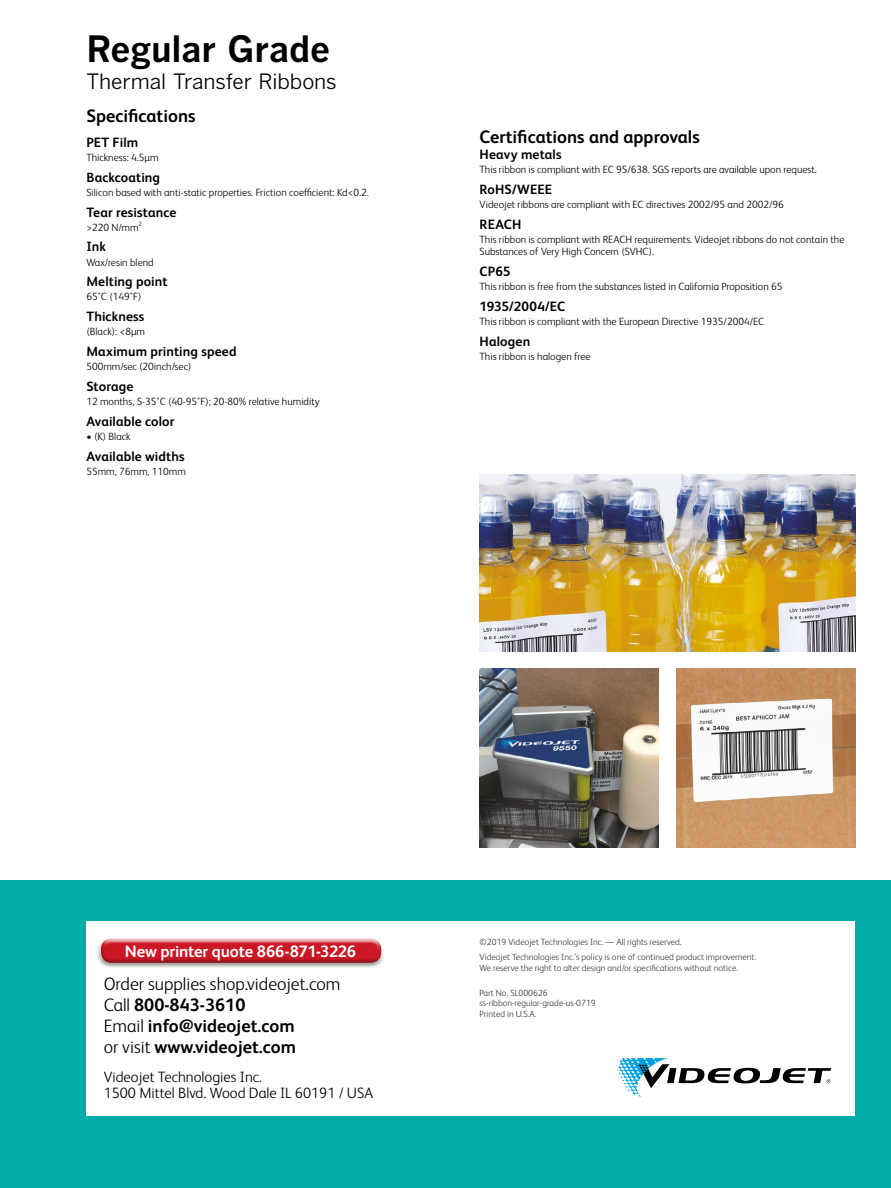
<style>
.page{position:relative;width:891px;height:1188px;background:#fff}
.page>*{position:absolute;margin:0;border:0;box-sizing:border-box;transform-origin:0 0}
.t1{font:700 36px "Benton Gothic";letter-spacing:-.005em;color:#000001}
.t2{font:21px "Benton Gothic";letter-spacing:-.005em;color:#000001}
.t3{font:300 18px/21px "FS Albert Pro";color:#000001}
.t4{font:700 18px "FS Albert Pro";color:#000001}
.t5{font:700 16.5px "FS Albert Pro";letter-spacing:-.015em;color:#fff}
.t6{font:300 15px/16.5px "FS Albert Pro";color:#000001}
.t7{font:700 13.5px "FS Albert Pro";letter-spacing:.01em;color:#000001}
.t8{font:300 10.5px/12px "FS Albert Pro";color:#000001}
.t9{font:300 9px/10.5px "FS Albert Pro";color:#393a38}
.t10{font:300 6.15px "FS Albert Pro";color:#000001}
.s1{font-weight:700}
</style>
<div class="page">
<div style="left:0;top:880px;width:891px;height:308px;background:#00acaa"></div>
<div style="left:86px;top:921px;width:769px;height:195px;background:#fff"></div>
<svg style="left:618px;top:1058px;width:213px;height:39px"></svg>
<img style="left:480px;top:669px;width:179px;height:179px">
<img style="left:676px;top:669px;width:179px;height:179px">
<img style="left:480px;top:474px;width:375px;height:177px">
<div style="left:96px;top:934px;width:290px;height:22px;background:#fff;opacity:.75"></div>
<div style="left:96px;top:942px;width:289px;height:26px;background:#000001;opacity:.75"></div>
<h1 class="t1" style="left:86px;top:28px;width:245px">Regular Grade</h1>
<h2 class="t2" style="left:86px;top:69px;width:252px">Thermal Transfer Ribbons</h2>
<h3 class="t4" style="left:86px;top:103px;width:111px">Specifications</h3>
<p class="t7" style="left:86px;top:133px;width:53px">PET Film</p>
<p class="t8" style="left:86px;top:151px;width:74px">Thickness: 4.5μm</p>
<p class="t7" style="left:86px;top:168px;width:75px">Backcoating</p>
<p class="t8" style="left:86px;top:186px;width:284px">Silicon based with anti-static properties. Friction coefficient: Kd&lt;0.2.</p>
<p class="t7" style="left:86px;top:202px;width:92px">Tear resistance</p>
<p class="t8" style="left:86px;top:220px;width:54px">&gt;220 N/mm</p>
<p class="t10" style="left:139px;top:219px;width:5px">2</p>
<p class="t7" style="left:86px;top:237px;width:21px">Ink</p>
<p class="t8" style="left:86px;top:255px;width:69px">Wax/resin blend</p>
<p class="t7" style="left:86px;top:272px;width:83px">Melting point</p>
<p class="t8" style="left:86px;top:290px;width:57px">65˚C (149˚F)</p>
<p class="t7" style="left:86px;top:307px;width:60px">Thickness</p>
<p class="t8" style="left:86px;top:325px;width:60px">(Black): &lt;8μm</p>
<p class="t7" style="left:86px;top:342px;width:152px">Maximum printing speed</p>
<p class="t8" style="left:86px;top:360px;width:107px">500mm/sec (20inch/sec)</p>
<p class="t7" style="left:86px;top:377px;width:48px">Storage</p>
<p class="t8" style="left:86px;top:395px;width:235px">12 months, 5-35˚C (40-95˚F); 20-80% relative humidity</p>
<p class="t7" style="left:86px;top:412px;width:89px">Available color</p>
<p class="t8" style="left:86px;top:430px;width:46px">• (K) Black</p>
<p class="t7" style="left:86px;top:447px;width:100px">Available widths</p>
<p class="t8" style="left:86px;top:465px;width:101px">55mm, 76mm, 110mm</p>
<h3 class="t4" style="left:480px;top:124px;width:222px">Certifications and approvals</h3>
<p class="t7" style="left:480px;top:145px;width:84px">Heavy metals</p>
<p class="t8" style="left:480px;top:163px;width:339px">This ribbon is compliant with EC 95/638. SGS reports are available upon request.</p>
<p class="t7" style="left:480px;top:180px;width:74px">RoHS/WEEE</p>
<p class="t8" style="left:480px;top:198px;width:306px">Videojet ribbons are compliant with EC directives 2002/95 and 2002/96</p>
<p class="t7" style="left:480px;top:215px;width:43px">REACH</p>
<p class="t8" style="left:480px;top:233px;width:366px">This ribbon is compliant with REACH requirements. Videojet ribbons do not contain the<br>Substances of Very High Concern (SVHC).</p>
<p class="t7" style="left:480px;top:262px;width:32px">CP65</p>
<p class="t8" style="left:480px;top:280px;width:304px">This ribbon is free from the substances listed in California Proposition 65</p>
<p class="t7" style="left:480px;top:297px;width:87px">1935/2004/EC</p>
<p class="t8" style="left:480px;top:315px;width:286px">This ribbon is compliant with the European Directive 1935/2004/EC</p>
<p class="t7" style="left:480px;top:332px;width:52px">Halogen</p>
<p class="t8" style="left:480px;top:350px;width:113px">This ribbon is halogen free</p>
<h3 class="t5" style="left:125px;top:940px;width:233px">New printer quote 866-871-3226</h3>
<h3 class="t3" style="left:104px;top:972px;width:238px">Order supplies shop.videojet.com<br>Call <span class="s1">800-843-3610<br></span>Email <span class="s1">info@videojet.com<br></span>or visit <span class="s1">www.videojet.com</span></h3>
<h3 class="t6" style="left:104px;top:1068px;width:271px">Videojet Technologies Inc.<br>1500 Mittel Blvd. Wood Dale IL 60191 / USA</h3>
<p class="t9" style="left:480px;top:934px;width:278px;line-height:14.7px">©2019 Videojet Technologies Inc. — All rights reserved.<br>Videojet Technologies Inc.’s policy is one of continued product improvement.</p>
<p class="t9" style="left:480px;top:962px;width:260px">We reserve the right to alter design and/or specifications without notice.</p>
<p class="t9" style="left:480px;top:987px;width:118px">Part No. SL000626 ss-ribbon-regular-grade-us-0719<br>Printed in U.S.A.</p>
</div>
